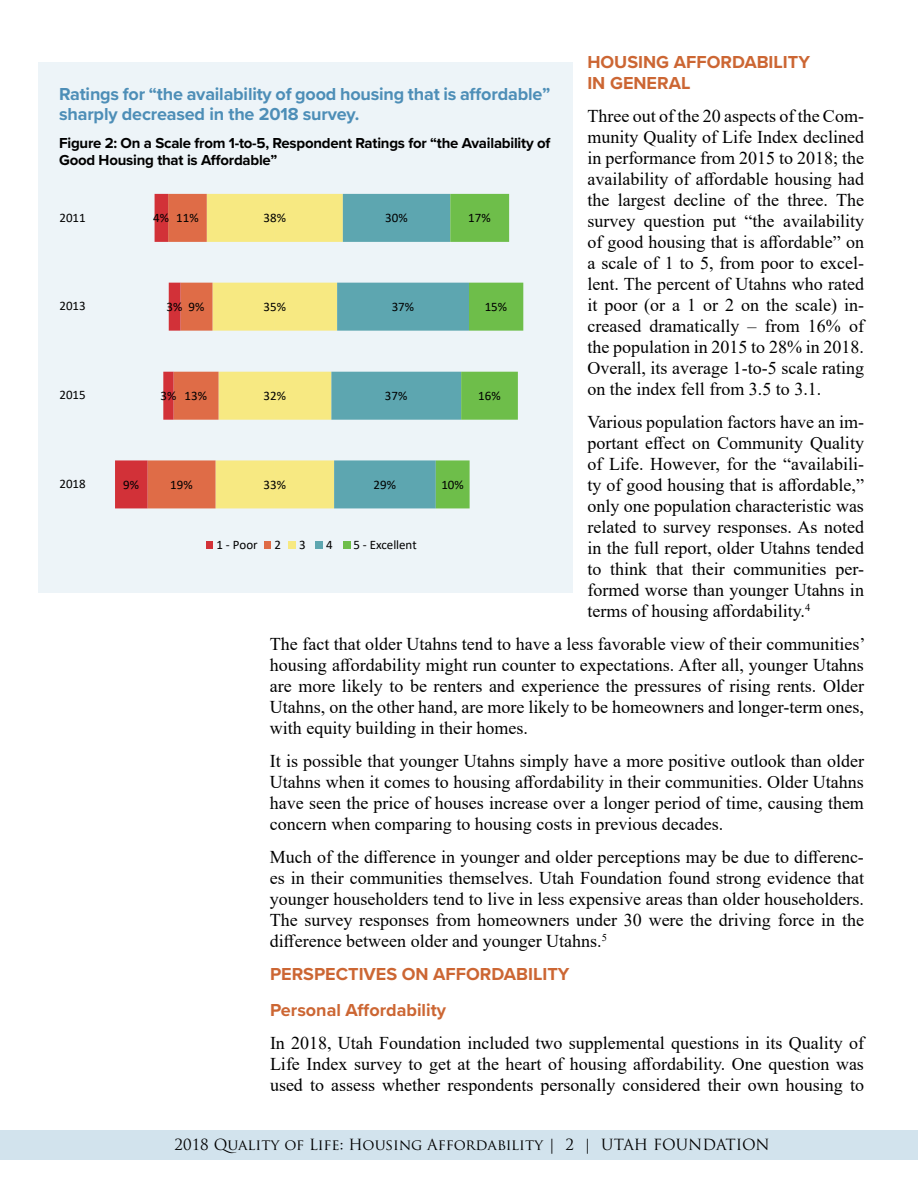
<style>
.page{position:relative;width:918px;height:1188px;background:#fff}
.page>*{position:absolute;margin:0;border:0;box-sizing:border-box;transform-origin:0 0}
.t1{font:18px/21px "Times New Roman";color:#000;text-align:justify}
.t2{font:700 18px/19.5px "Proxima Nova";letter-spacing:-.01em;color:#4d8eb7}
.t3{font:700 18px/21px "Proxima Nova";color:#c63}
.t4{font:700 15px/16.5px "Proxima Nova";letter-spacing:-.015em;color:#000}
.t5{font:15px "Trajan Pro";color:#000}
.t6{font:13.05px "Calibri";letter-spacing:.005em;color:#000}
</style>
<div class="page">
<div style="left:0;top:1130px;width:918px;height:30px;background:#d2e3ed"></div>
<div style="left:38px;top:62px;width:534px;height:531px;background:#edf4f8"></div>
<svg style="left:115px;top:194px;width:408px;height:314px"></svg>
<div style="left:264px;top:541px;width:7px;height:7px;background:#df6c47"></div>
<div style="left:206px;top:541px;width:7px;height:7px;background:#d23138"></div>
<div style="left:289px;top:541px;width:7px;height:7px;background:#f7e982"></div>
<div style="left:316px;top:541px;width:7px;height:7px;background:#5da6b0"></div>
<div style="left:343px;top:541px;width:7px;height:7px;background:#6ebe4a"></div>
<p class="t3" style="left:587px;top:51px;width:224px">HOUSING AFFORDABILITY<br>IN GENERAL</p>
<p class="t1" style="left:587px;top:105px;width:278px">Three out of the 20 aspects of the Com&shy;munity Quality of Life Index declined in performance from 2015 to 2018; the availability of affordable housing had the largest decline of the three. The survey question put “the availability of good housing that is affordable” on a scale of 1 to 5, from poor to excel&shy;lent. The percent of Utahns who rated it poor (or a 1 or 2 on the scale) in&shy;creased dramatically – from 16% of the population in 2015 to 28% in 2018.<br>Overall, its average 1-to-5 scale rating on the index fell from 3.5 to 3.1.</p>
<p class="t1" style="left:587px;top:411px;width:278px">Various population factors have an im&shy;portant effect on Community Quality of Life. However, for the “availabili&shy;ty of good housing that is affordable,” only one population characteristic was related to survey responses. As noted in the full report, older Utahns tended to think that their communities per&shy;formed worse than younger Utahns in terms of housing affordability.<sup>4</sup></p>
<p class="t1" style="left:270px;top:633px;width:597px">The fact that older Utahns tend to have a less favorable view of their communities’ housing affordability might run counter to expectations. After all, younger Utahns are more likely to be renters and experience the pressures of rising rents. Older Utahns, on the other hand, are more likely to be homeowners and longer-term ones, with equity building in their homes.</p>
<p class="t1" style="left:270px;top:750px;width:596px">It is possible that younger Utahns simply have a more positive outlook than older Utahns when it comes to housing affordability in their communities. Older Utahns have seen the price of houses increase over a longer period of time, causing them concern when comparing to housing costs in previous decades.</p>
<p class="t1" style="left:270px;top:846px;width:596px">Much of the difference in younger and older perceptions may be due to differenc&shy;es in their communities themselves. Utah Foundation found strong evidence that younger householders tend to live in less expensive areas than older householders.<br>The survey responses from homeowners under 30 were the driving force in the difference between older and younger Utahns.<sup>5</sup></p>
<p class="t3" style="left:270px;top:956px;width:301px;line-height:36px">PERSPECTIVES ON AFFORDABILITY<br>Personal Affordability</p>
<p class="t1" style="left:270px;top:1032px;width:596px">In 2018, Utah Foundation included two supplemental questions in its Quality of Life Index survey to get at the heart of housing affordability. One question was used to assess whether respondents personally considered their own housing to</p>
<p class="t2" style="left:59px;top:84px;width:493px">Ratings for “the availability of good housing that is affordable” sharply decreased in the 2018 survey.</p>
<p class="t4" style="left:59px;top:135px;width:493px">Figure 2: On a Scale from 1-to-5, Respondent Ratings for “the Availability of<br>Good Housing that is Affordable”</p>
<p class="t6" style="left:60px;top:208px;width:28px">2011</p>
<p class="t6" style="left:468px;top:209px;width:24px">17%</p>
<p class="t6" style="left:385px;top:209px;width:24px">30%</p>
<p class="t6" style="left:263px;top:209px;width:24px">38%</p>
<p class="t6" style="left:153px;top:209px;width:17px">4%</p>
<p class="t6" style="left:176px;top:209px;width:24px">11%</p>
<p class="t6" style="left:60px;top:297px;width:28px">2013</p>
<p class="t6" style="left:485px;top:298px;width:24px">15%</p>
<p class="t6" style="left:392px;top:298px;width:24px">37%</p>
<p class="t6" style="left:263px;top:298px;width:24px">35%</p>
<p class="t6" style="left:167px;top:298px;width:17px">3%</p>
<p class="t6" style="left:188px;top:298px;width:17px">9%</p>
<p class="t6" style="left:60px;top:386px;width:28px">2015</p>
<p class="t6" style="left:478px;top:387px;width:24px">16%</p>
<p class="t6" style="left:385px;top:387px;width:24px">37%</p>
<p class="t6" style="left:263px;top:387px;width:24px">32%</p>
<p class="t6" style="left:160px;top:387px;width:17px">3%</p>
<p class="t6" style="left:185px;top:387px;width:24px">13%</p>
<p class="t6" style="left:60px;top:475px;width:28px">2018</p>
<p class="t6" style="left:441px;top:476px;width:24px">10%</p>
<p class="t6" style="left:374px;top:476px;width:24px">29%</p>
<p class="t6" style="left:263px;top:476px;width:24px">33%</p>
<p class="t6" style="left:123px;top:476px;width:17px">9%</p>
<p class="t6" style="left:170px;top:476px;width:24px">19%</p>
<p class="t6" style="left:217px;top:535px;width:43px">1 - Poor</p>
<p class="t6" style="left:274px;top:535px;width:8px">2</p>
<p class="t6" style="left:299px;top:535px;width:8px">3</p>
<p class="t6" style="left:326px;top:535px;width:8px">4</p>
<p class="t6" style="left:353px;top:535px;width:65px">5 - Excellent</p>
<p class="t5" style="left:175px;top:1135px;width:596px">2018 Quality of Life: Housing Affordability | 2 | UTAH FOUNDATION</p>
</div>
